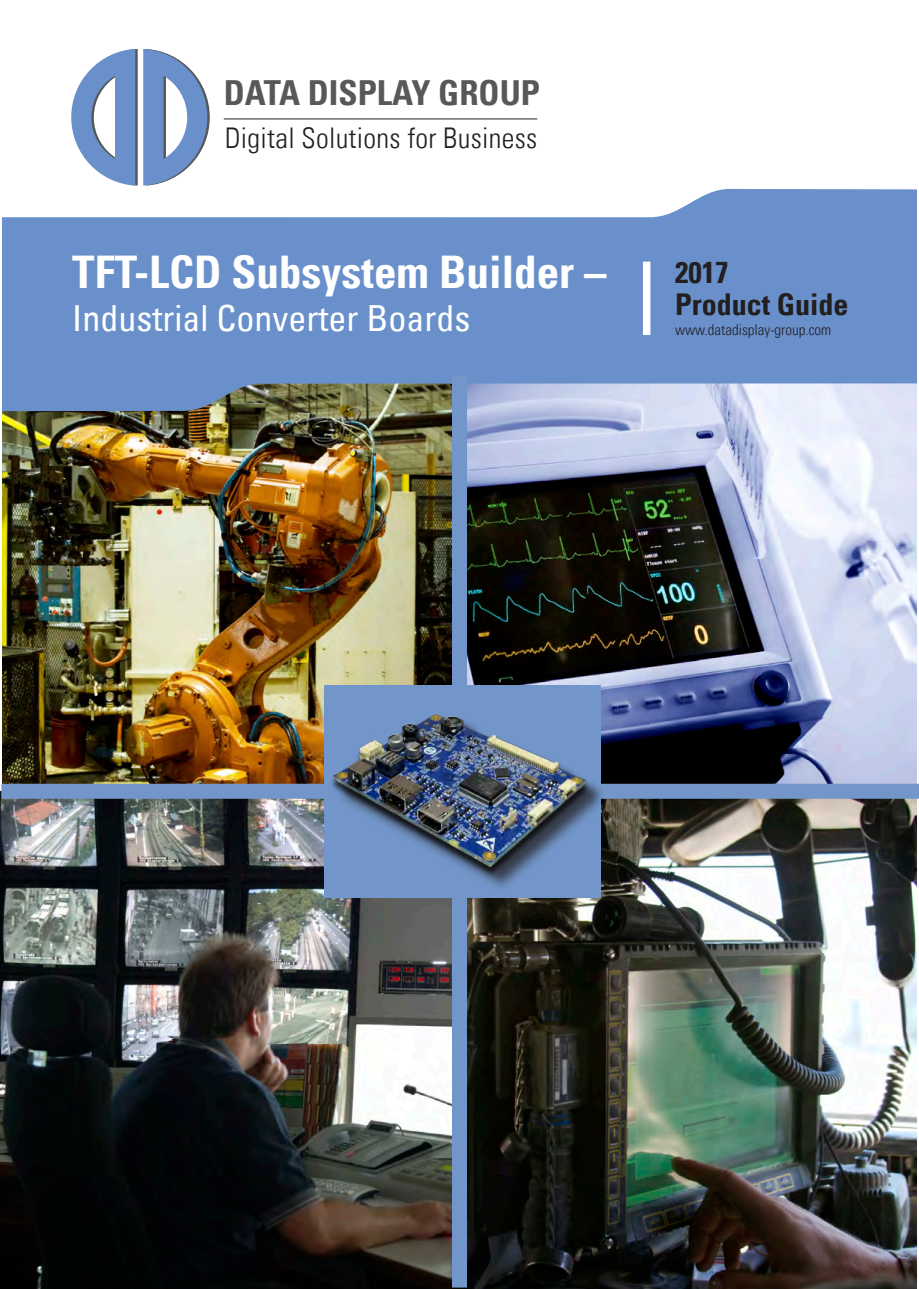
<style>
.page{position:relative;width:919px;height:1289px;background:#fff}
.page>*{position:absolute;margin:0;border:0;box-sizing:border-box;transform-origin:0 0}
.t1{font:45px "Univers Com 67 Bold Cond";color:#fff}
.t2{font:condensed 36px "Univers Com 57";color:#fff}
.t3{font:34.5px "Univers Com 67 Bold Cond";color:#57585a}
.t4{font:30px "Univers Com 67 Bold Cond";color:#231f20}
.t5{font:28.5px "Univers Com 47 Light Cond";letter-spacing:.01em;color:#231f20}
.t6{font:15px "Univers Com 47 Light Cond";color:#231f20}
</style>
<div class="page">
<img style="left:3px;top:411px;width:913px;height:372px">
<img style="left:0;top:791px;width:916px;height:497px">
<svg style="left:2px;top:189px;width:914px;height:222px;background:#7e9ecd"></svg>
<div style="left:643px;top:261px;width:7px;height:74px;background:#fff"></div>
<div style="left:452px;top:375px;width:15px;height:912px;background:#7296c9"></div>
<div style="left:1px;top:783px;width:917px;height:15px;background:#7296c9"></div>
<div style="left:324px;top:684px;width:276px;height:213px;background:#7296c9"></div>
<svg style="left:71px;top:49px;width:139px;height:137px"></svg>
<hr style="left:224px;top:119px;width:313px;height:1px;background:#231f20">
<div style="left:335px;top:716px;width:271px;height:176px;background:#231f20;opacity:.75"></div>
<img style="left:332px;top:713px;width:257px;height:172px">
<p class="t3" style="left:224px;top:72px;width:317px">DATA DISPLAY GROUP</p>
<p class="t5" style="left:225px;top:120px;width:314px">Digital Solutions for Business</p>
<h1 class="t1" style="left:72px;top:244px;width:536px">TFT-LCD Subsystem Builder –</h1>
<p class="t2" style="left:72px;top:295px;width:399px">Industrial Converter Boards</p>
<p class="t4" style="left:675px;top:254px;width:55px">2017</p>
<p class="t4" style="left:675px;top:286px;width:175px">Product Guide</p>
<p class="t6" style="left:675px;top:321px;width:157px">www.datadisplay-group.com</p>
</div>
